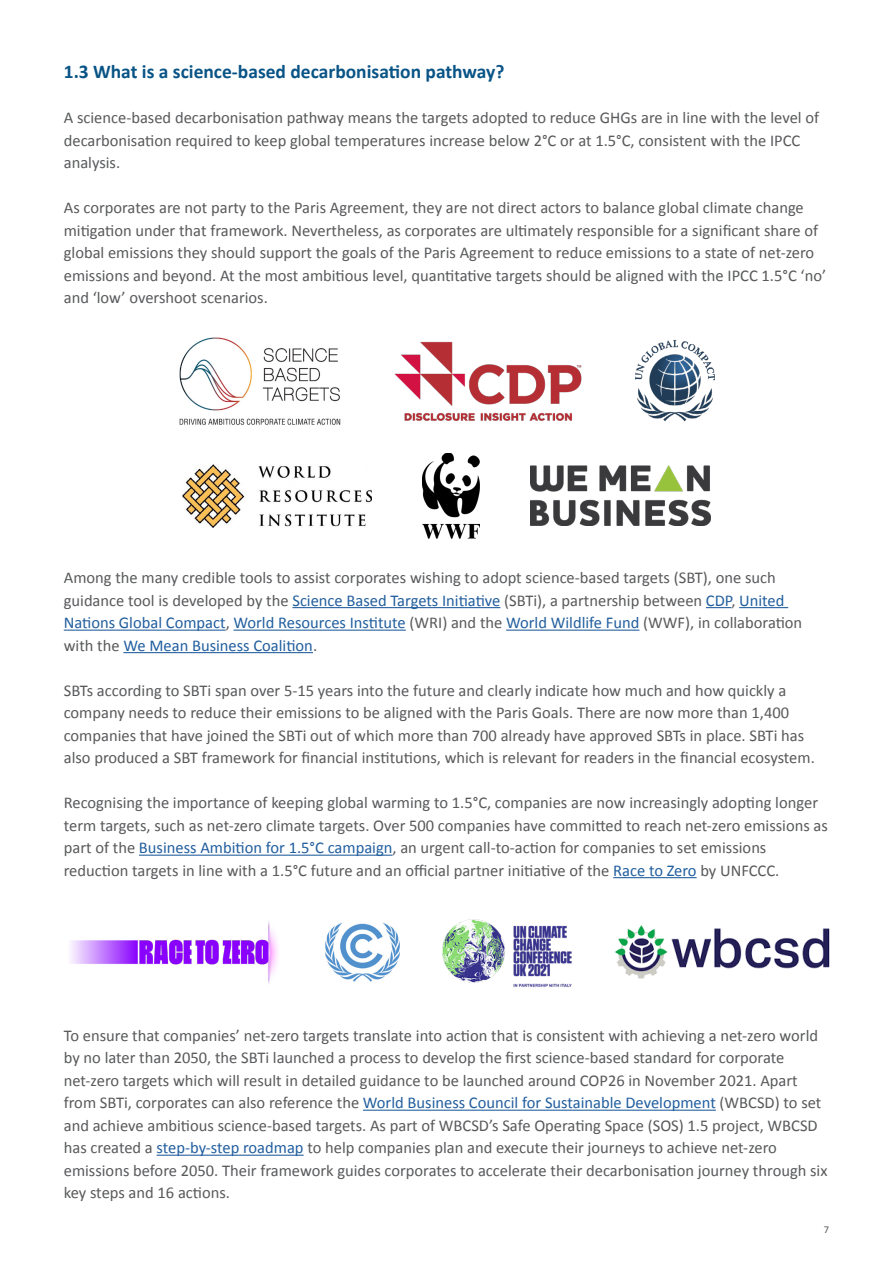
<style>
.page{position:relative;width:893px;height:1263px;background:#fff}
.page>*{position:absolute;margin:0;border:0;box-sizing:border-box;transform-origin:0 0}
.t1{font:700 19.5px "Calibri";color:#095486}
.t2{font:16.5px/22.5px "Calibri";color:#58595b}
.t3{font:10.5px "Calibri";color:#58595b}
.s1{color:#215e9e}
</style>
<div class="page">
<hr style="left:363px;top:1110px;width:353px;height:1px;background:#215e9e">
<hr style="left:157px;top:1155px;width:147px;height:1px;background:#215e9e">
<hr style="left:292px;top:607px;width:208px;height:1px;background:#215e9e">
<svg style="left:706px;top:607px;width:25px;height:1px"></svg>
<hr style="left:739px;top:607px;width:49px;height:1px;background:#215e9e">
<hr style="left:64px;top:630px;width:162px;height:1px;background:#215e9e">
<hr style="left:234px;top:630px;width:172px;height:1px;background:#215e9e">
<hr style="left:506px;top:630px;width:133px;height:1px;background:#215e9e">
<hr style="left:123px;top:652px;width:190px;height:1px;background:#215e9e">
<hr style="left:139px;top:855px;width:253px;height:1px;background:#215e9e">
<hr style="left:613px;top:877px;width:84px;height:1px;background:#215e9e">
<img style="left:394px;top:341px;width:188px;height:80px">
<img style="left:179px;top:337px;width:162px;height:88px">
<img style="left:635px;top:339px;width:80px;height:83px">
<img style="left:531px;top:466px;width:180px;height:59px">
<img style="left:182px;top:464px;width:189px;height:63px">
<img style="left:422px;top:453px;width:58px;height:85px">
<img style="left:325px;top:922px;width:75px;height:60px">
<img style="left:442px;top:919px;width:130px;height:69px">
<img style="left:70px;top:921px;width:208px;height:63px">
<img style="left:615px;top:925px;width:214px;height:54px">
<p class="t1" style="left:64px;top:60px;width:442px">1.3 What is a science-based decarbonisation pathway?</p>
<p class="t2" style="left:64px;top:106px;width:757px">A science-based decarbonisation pathway means the targets adopted to reduce GHGs are in line with the level of decarbonisation required to keep global temperatures increase below 2°C or at 1.5°C, consistent with the IPCC analysis.</p>
<p class="t2" style="left:64px;top:196px;width:764px">As corporates are not party to the Paris Agreement, they are not direct actors to balance global climate change mitigation under that framework. Nevertheless, as corporates are ultimately responsible for a significant share of global emissions they should support the goals of the Paris Agreement to reduce emissions to a state of net-zero emissions and beyond. At the most ambitious level, quantitative targets should be aligned with the IPCC 1.5°C ‘no’ and ‘low’ overshoot scenarios.</p>
<p class="t2" style="left:64px;top:566px;width:740px">Among the many credible tools to assist corporates wishing to adopt science-based targets (SBT), one such guidance tool is developed by the <span class="s1">Science Based Targets Initiative</span> (SBTi), a partnership between <span class="s1">CDP</span>, <span class="s1">United Nations Global Compact</span>, <span class="s1">World Resources Institute</span> (WRI) and the <span class="s1">World Wildlife Fund</span> (WWF), in collaboration with the <span class="s1">We Mean Business Coalition</span>.</p>
<p class="t2" style="left:64px;top:678px;width:753px">SBTs according to SBTi span over 5-15 years into the future and clearly indicate how much and how quickly a company needs to reduce their emissions to be aligned with the Paris Goals. There are now more than 1,400 companies that have joined the SBTi out of which more than 700 already have approved SBTs in place. SBTi has also produced a SBT framework for financial institutions, which is relevant for readers in the financial ecosystem.</p>
<p class="t2" style="left:64px;top:791px;width:766px">Recognising the importance of keeping global warming to 1.5°C, companies are now increasingly adopting longer term targets, such as net-zero climate targets. Over 500 companies have committed to reach net-zero emissions as part of the <span class="s1">Business Ambition for 1.5°C campaign</span>, an urgent call-to-action for companies to set emissions reduction targets in line with a 1.5°C future and an official partner initiative of the <span class="s1">Race to Zero</span> by UNFCCC.</p>
<p class="t2" style="left:64px;top:1023px;width:765px">To ensure that companies’ net-zero targets translate into action that is consistent with achieving a net-zero world by no later than 2050, the SBTi launched a process to develop the first science-based standard for corporate net-zero targets which will result in detailed guidance to be launched around COP26 in November 2021. Apart from SBTi, corporates can also reference the <span class="s1">World Business Council for Sustainable Development</span> (WBCSD) to set and achieve ambitious science-based targets. As part of WBCSD’s Safe Operating Space (SOS) 1.5 project, WBCSD has created a <span class="s1">step-by-step roadmap</span> to help companies plan and execute their journeys to achieve net-zero emissions before 2050. Their framework guides corporates to accelerate their decarbonisation journey through six key steps and 16 actions.</p>
<p class="t3" style="left:824px;top:1223px;width:7px">7</p>
</div>
